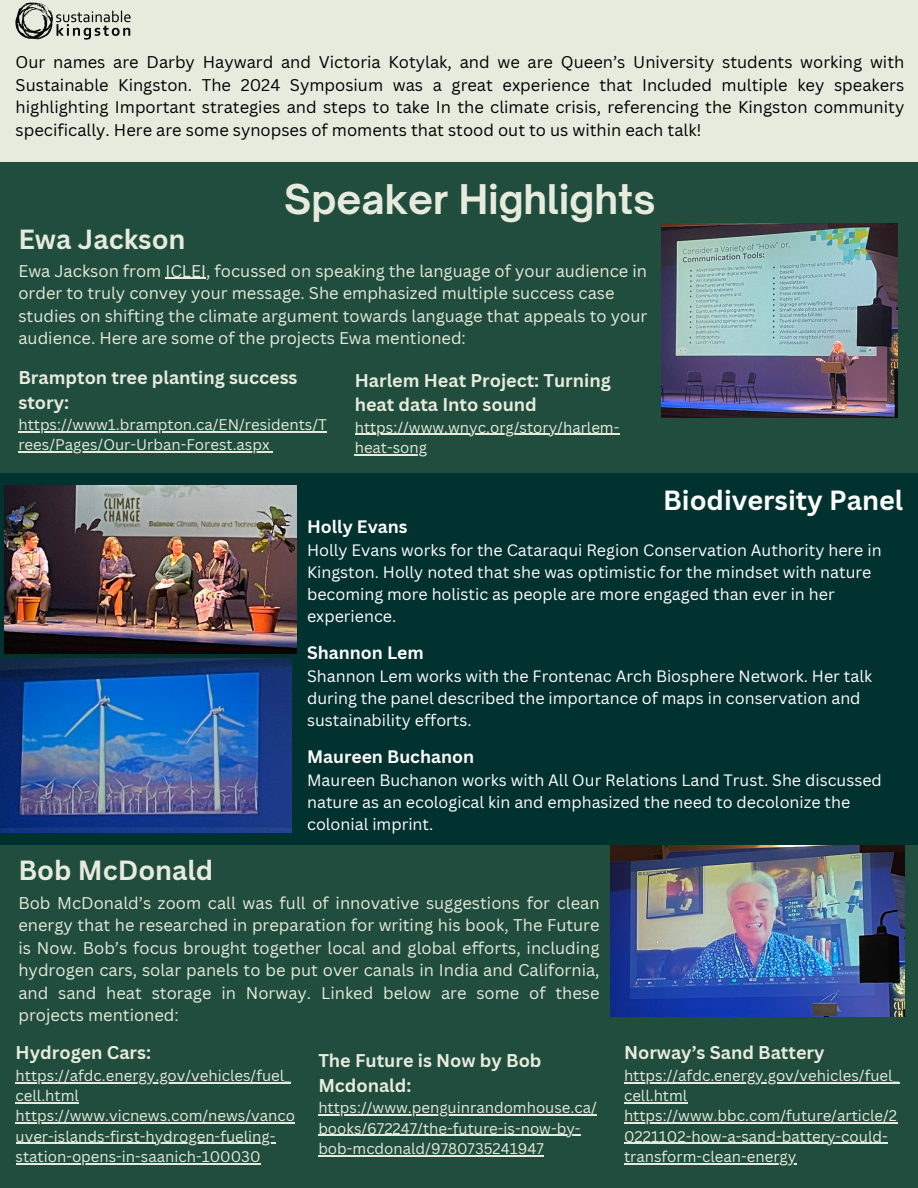
<style>
.page{position:relative;width:918px;height:1188px;background:#204d3d}
.page>*{position:absolute;margin:0;border:0;box-sizing:border-box;transform-origin:0 0}
.t1{font:700 39.15px "Open Sauce One";color:#e7ebde}
.t2{font:700 27px "Canva Sans";color:#e7ebde}
.t3{font:700 27px "Canva Sans";color:#fff}
.t4{font:700 18px/24.8px "Canva Sans";color:#e7ebde}
.t5{font:700 17.55px "Canva Sans";color:#fff}
.t6{font:16.5px/22.5px "Canva Sans";color:#e7ebde;text-align:justify}
.t7{font:16.5px/22.5px "Canva Sans";color:#000;text-align:justify}
.t8{font:16.05px/22.2px "Canva Sans";color:#fff}
.t9{font:15px/20.2px "Canva Sans";color:#e7ebde}
</style>
<div class="page">
<img style="left:662px;top:224px;width:235px;height:193px">
<img style="left:611px;top:845px;width:294px;height:172px">
<hr style="left:166px;top:278px;width:40px;height:1px;background:#e7ebde">
<hr style="left:18px;top:431px;width:309px;height:1px;background:#e7ebde">
<hr style="left:18px;top:452px;width:252px;height:1px;background:#e7ebde">
<hr style="left:355px;top:434px;width:264px;height:1px;background:#e7ebde">
<hr style="left:355px;top:454px;width:72px;height:1px;background:#e7ebde">
<hr style="left:16px;top:1082px;width:275px;height:1px;background:#e7ebde">
<hr style="left:16px;top:1102px;width:63px;height:1px;background:#e7ebde">
<hr style="left:16px;top:1122px;width:279px;height:2px;background:#e7ebde">
<hr style="left:16px;top:1143px;width:260px;height:1px;background:#e7ebde">
<hr style="left:16px;top:1163px;width:245px;height:1px;background:#e7ebde">
<hr style="left:318px;top:1114px;width:279px;height:2px;background:#e7ebde">
<hr style="left:318px;top:1135px;width:263px;height:1px;background:#e7ebde">
<hr style="left:318px;top:1155px;width:226px;height:1px;background:#e7ebde">
<hr style="left:624px;top:1082px;width:275px;height:1px;background:#e7ebde">
<hr style="left:624px;top:1102px;width:63px;height:1px;background:#e7ebde">
<hr style="left:624px;top:1122px;width:273px;height:2px;background:#e7ebde">
<hr style="left:624px;top:1143px;width:264px;height:1px;background:#e7ebde">
<hr style="left:624px;top:1163px;width:172px;height:1px;background:#e7ebde">
<div style="left:0;top:473px;width:918px;height:372px;background:#023230"></div>
<img style="left:0;top:659px;width:291px;height:173px">
<img style="left:5px;top:485px;width:291px;height:169px">
<div style="left:0;top:0;width:918px;height:162px;background:#e7ebde"></div>
<img style="left:15px;top:2px;width:116px;height:38px">
<p class="t7" style="left:16px;top:50px;width:890px">Our names are Darby Hayward and Victoria Kotylak, and we are Queen’s University students working with Sustainable Kingston. The 2024 Symposium was a great experience that Included multiple key speakers highlighting Important strategies and steps to take In the climate crisis, referencing the Kingston community specifically. Here are some synopses of moments that stood out to us within each talk!</p>
<p class="t1" style="left:284px;top:175px;width:373px">Speaker Highlights</p>
<h1 class="t2" style="left:18px;top:221px;width:169px">Ewa Jackson</h1>
<h2 class="t6" style="left:18px;top:259px;width:630px;text-align:left">Ewa Jackson from ICLEI, focussed on speaking the language of your audience in order to truly convey your message. She emphasized multiple success case studies on shifting the climate argument towards language that appeals to your audience. Here are some of the projects Ewa mentioned:</h2>
<p class="t4" style="left:18px;top:365px;width:281px">Brampton tree planting success story:</p>
<p class="t9" style="left:18px;top:414px;width:310px">https://www1.brampton.ca/EN/residents/T</p>
<p class="t9" style="left:18px;top:435px;width:253px">rees/Pages/Our-Urban-Forest.aspx</p>
<p class="t4" style="left:355px;top:367px;width:258px">Harlem Heat Project: Turning heat data Into sound</p>
<p class="t9" style="left:355px;top:417px;width:266px">https://www.wnyc.org/story/harlem-</p>
<p class="t9" style="left:355px;top:437px;width:74px">heat-song</p>
<h2 class="t3" style="left:663px;top:482px;width:242px">Biodiversity Panel</h2>
<p class="t2" style="left:18px;top:851px;width:196px">Bob McDonald</p>
<p class="t5" style="left:307px;top:514px;width:102px">Holly Evans</p>
<p class="t8" style="left:307px;top:539px;width:576px">Holly Evans works for the Cataraqui Region Conservation Authority here in Kingston. Holly noted that she was optimistic for the mindset with nature becoming more holistic as people are more engaged than ever in her experience.</p>
<p class="t5" style="left:307px;top:640px;width:118px">Shannon Lem</p>
<p class="t8" style="left:307px;top:665px;width:566px">Shannon Lem works with the Frontenac Arch Biosphere Network. Her talk during the panel described the importance of maps in conservation and sustainability efforts.</p>
<p class="t5" style="left:307px;top:744px;width:168px">Maureen Buchanon</p>
<p class="t8" style="left:307px;top:768px;width:576px">Maureen Buchanon works with All Our Relations Land Trust. She discussed nature as an ecological kin and emphasized the need to decolonize the colonial imprint.</p>
<p class="t6" style="left:18px;top:891px;width:583px">Bob McDonald’s zoom call was full of innovative suggestions for clean energy that he researched in preparation for writing his book, The Future is Now. Bob’s focus brought together local and global efforts, including hydrogen cars, solar panels to be put over canals in India and California, and sand heat storage in Norway. Linked below are some of these projects mentioned:</p>
<p class="t4" style="left:16px;top:1040px;width:137px">Hydrogen Cars:</p>
<h2 class="t9" style="left:16px;top:1065px;width:277px">https://afdc.energy.gov/vehicles/fuel_ cell.html</h2>
<p class="t9" style="left:16px;top:1105px;width:281px">https://www.vicnews.com/news/vanco</p>
<p class="t9" style="left:16px;top:1126px;width:261px">uver-islands-first-hydrogen-fueling-</p>
<p class="t9" style="left:16px;top:1146px;width:246px">station-opens-in-saanich-100030</p>
<p class="t4" style="left:318px;top:1048px;width:225px">The Future is Now by Bob<br>Mcdonald:</p>
<p class="t9" style="left:318px;top:1097px;width:280px">https://www.penguinrandomhouse.ca/</p>
<p class="t9" style="left:318px;top:1118px;width:264px">books/672247/the-future-is-now-by&shy;bob-mcdonald/9780735241947</p>
<h2 class="t4" style="left:624px;top:1040px;width:202px">Norway’s Sand Battery</h2>
<p class="t9" style="left:624px;top:1065px;width:277px">https://afdc.energy.gov/vehicles/fuel_ cell.html</p>
<p class="t9" style="left:624px;top:1105px;width:275px">https://www.bbc.com/future/article/2</p>
<p class="t9" style="left:624px;top:1126px;width:265px">0221102-how-a-sand-battery-could-</p>
<p class="t9" style="left:624px;top:1146px;width:174px">transform-clean-energy</p>
</div>
